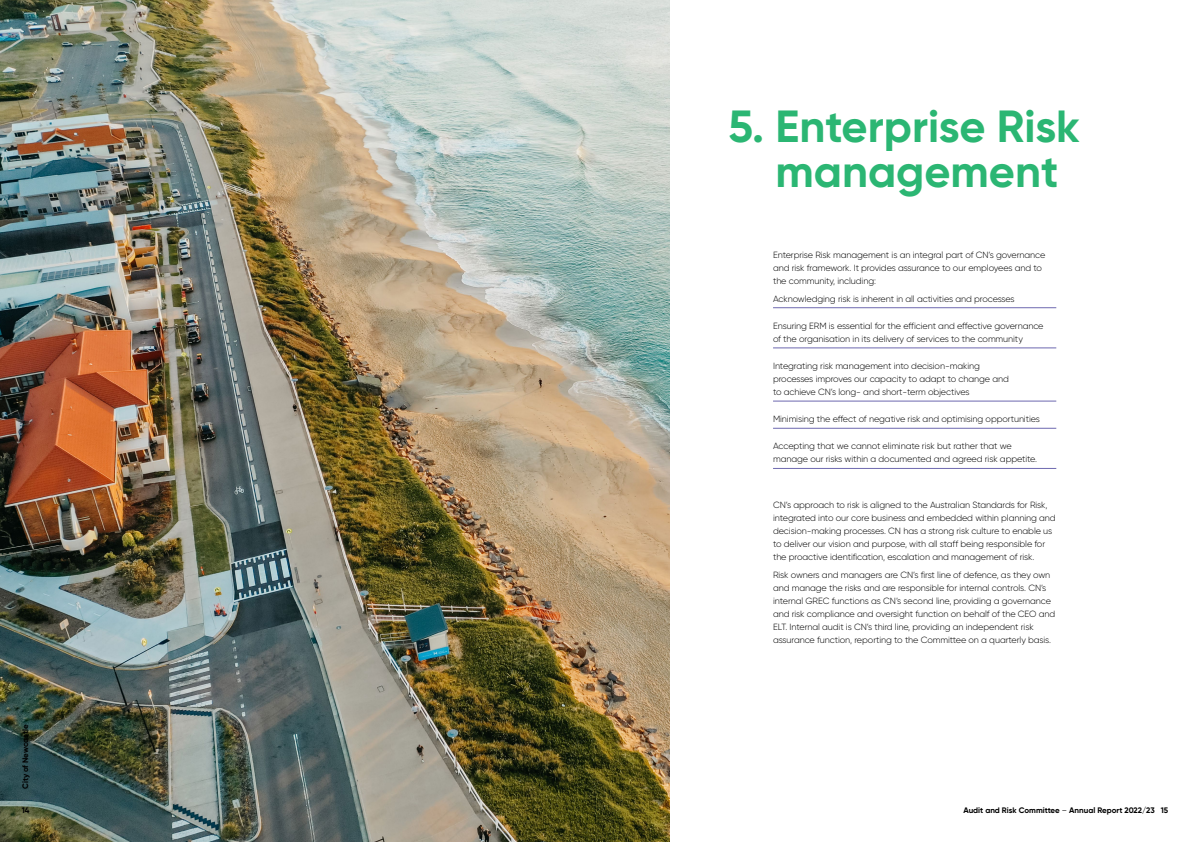
<style>
.page{position:relative;width:1191px;height:842px;background:#fff}
.page>*{position:absolute;margin:0;border:0;box-sizing:border-box;transform-origin:0 0}
.t1{font:700 45px/45px "Gilroy";color:#2bb673;text-align:center}
.t2{font:300 9px/13px "Gilroy";letter-spacing:-.01em;color:#000}
.t3{font:700 8px "Gilroy";color:#000}
.s1{font-weight:400}
</style>
<div class="page">
<img style="left:0;top:0;width:670px;height:842px">
<hr style="left:773px;top:307px;width:283px;height:1px;background:#6d68af">
<hr style="left:773px;top:348px;width:283px;height:1px;background:#6d68af">
<hr style="left:773px;top:401px;width:283px;height:1px;background:#6d68af">
<hr style="left:773px;top:428px;width:283px;height:1px;background:#6d68af">
<hr style="left:773px;top:468px;width:283px;height:1px;background:#6d68af">
<h1 class="t1" style="left:728px;top:103px;width:353px">5. Enterprise Risk management</h1>
<p class="t2" style="left:773px;top:248px;width:274px">Enterprise Risk management is an integral part of CN’s governance and risk framework. It provides assurance to our employees and to the community, including:</p>
<p class="t2" style="left:773px;top:292px;width:243px">Acknowledging risk is inherent in all activities and processes</p>
<p class="t2" style="left:773px;top:319px;width:272px">Ensuring ERM is essential for the efficient and effective governance of the organisation in its delivery of services to the community</p>
<p class="t2" style="left:773px;top:359px;width:237px">Integrating risk management into decision-making processes improves our capacity to adapt to change and to achieve CN’s long- and short-term objectives</p>
<p class="t2" style="left:773px;top:413px;width:268px">Minimising the effect of negative risk and optimising opportunities</p>
<p class="t2" style="left:773px;top:440px;width:265px">Accepting that we cannot eliminate risk but rather that we manage our risks within a documented and agreed risk appetite.</p>
<p class="t2" style="left:773px;top:498px;width:284px">CN’s approach to risk is aligned to the Australian Standards for Risk, integrated into our core business and embedded within planning and decision-making processes. CN has a strong risk culture to enable us to deliver our vision and purpose, with all staff being responsible for the proactive identification, escalation and management of risk.</p>
<p class="t2" style="left:773px;top:568px;width:284px">Risk owners and managers are CN’s first line of defence, as they own and manage the risks and are responsible for internal controls. CN’s internal GREC functions as CN’s second line, providing a governance and risk compliance and oversight function on behalf of the CEO and ELT. Internal audit is CN’s third line, providing an independent risk assurance function, reporting to the Committee on a quarterly basis.</p>
<p class="t3" style="left:20px;top:789px;width:66px;rotate:-90deg">City of Newcastle</p>
<p class="t3" style="left:22px;top:805px;width:9px">14</p>
<p class="t3" style="left:963px;top:805px;width:206px">Audit and Risk Committee <span class="s1">–</span> Annual Report 2022/23 15</p>
</div>
